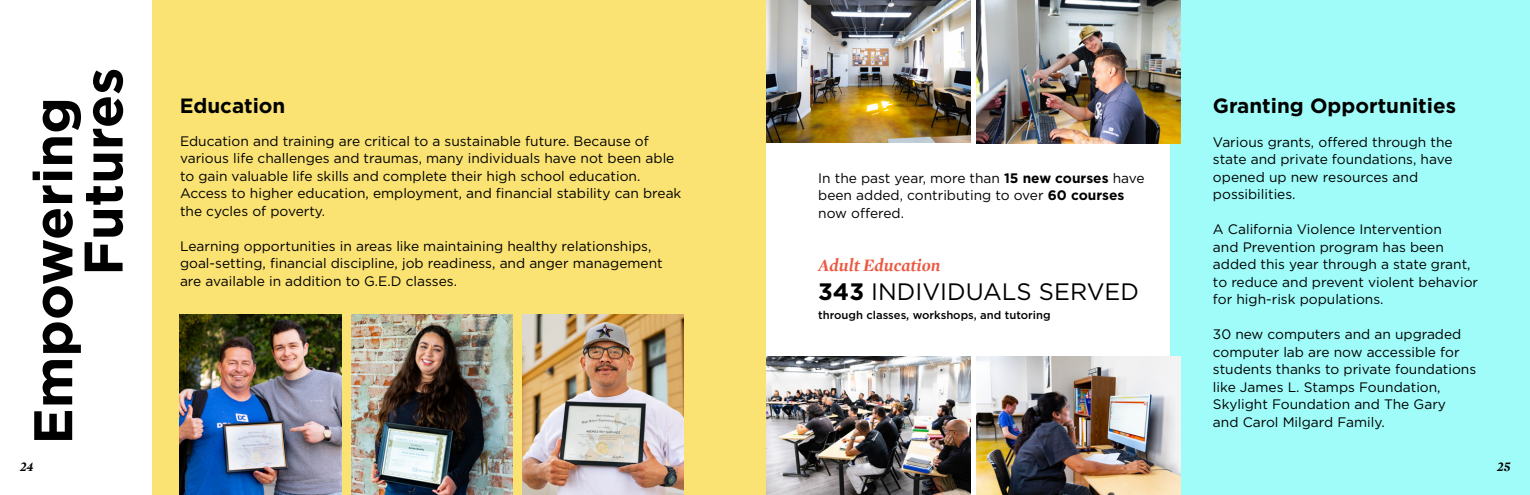
<style>
.page{position:relative;width:1530px;height:495px;background:#fff}
.page>*{position:absolute;margin:0;border:0;box-sizing:border-box;transform-origin:0 0}
.t1{font:700 54.25px/50.4px "Gotham";color:#000}
.t2{font:23.75px "Gotham";color:#000}
.t3{font:700 20.62px "Gotham";color:#000101}
.t4{font:italic 700 17.62px "Mercury Display";color:#ec5a43}
.t5{font:13.75px/17.5px "Gotham";color:#000101}
.t6{font:13.75px/17.5px "Gotham";color:#000}
.t7{font:italic 700 13.75px "Mercury Display";color:#000101}
.t8{font:500 11.25px "Gotham";color:#000}
.s1{font-weight:700}
</style>
<div class="page">
<div style="left:1170px;top:0;width:360px;height:495px;background:#a0fcf9"></div>
<div style="left:152px;top:0;width:614px;height:495px;background:#fae273"></div>
<img style="left:180px;top:314px;width:161px;height:181px">
<img style="left:351px;top:314px;width:161px;height:181px">
<img style="left:522px;top:314px;width:161px;height:181px">
<img style="left:766px;top:0;width:204px;height:143px">
<img style="left:766px;top:357px;width:204px;height:138px">
<img style="left:977px;top:0;width:204px;height:143px">
<img style="left:977px;top:357px;width:204px;height:138px">
<h1 class="t1" style="left:27px;top:276px;width:210px;text-indent:-169px;rotate:-90deg">Empowering<br>Futures</h1>
<h3 class="t3" style="left:180px;top:92px;width:107px">Education</h3>
<h3 class="t3" style="left:1213px;top:92px;width:245px">Granting Opportunities</h3>
<p class="t5" style="left:180px;top:132px;width:503px">Education and training are critical to a sustainable future. Because of various life challenges and traumas, many individuals have not been able to gain valuable life skills and complete their high school education.<br>Access to higher education, employment, and financial stability can break the cycles of poverty.</p>
<p class="t6" style="left:180px;top:237px;width:484px">Learning opportunities in areas like maintaining healthy relationships, goal-setting, financial discipline, job readiness, and anger management are available in addition to G.E.D classes.</p>
<p class="t5" style="left:1213px;top:133px;width:241px">Various grants, offered through the state and private foundations, have opened up new resources and possibilities.</p>
<p class="t5" style="left:1213px;top:220px;width:267px">A California Violence Intervention<br>and Prevention program has been added this year through a state grant, to reduce and prevent violent behavior for high-risk populations.</p>
<p class="t5" style="left:1213px;top:325px;width:265px">30 new computers and an upgraded computer lab are now accessible for students thanks to private foundations like James L. Stamps Foundation, Skylight Foundation and The Gary<br>and Carol Milgard Family.</p>
<p class="t5" style="left:818px;top:169px;width:328px">In the past year, more than <span class="s1">15 new courses</span> have been added, contributing to over <span class="s1">60 courses </span>now offered.</p>
<p class="t4" style="left:818px;top:255px;width:124px">Adult Education</p>
<p class="t8" style="left:818px;top:308px;width:234px">through classes, workshops, and tutoring</p>
<h2 class="t2" style="left:818px;top:276px;width:322px"><span class="s1">343</span> INDIVIDUALS SERVED</h2>
<p class="t7" style="left:20px;top:458px;width:15px">24</p>
<p class="t7" style="left:1497px;top:458px;width:15px">25</p>
</div>
